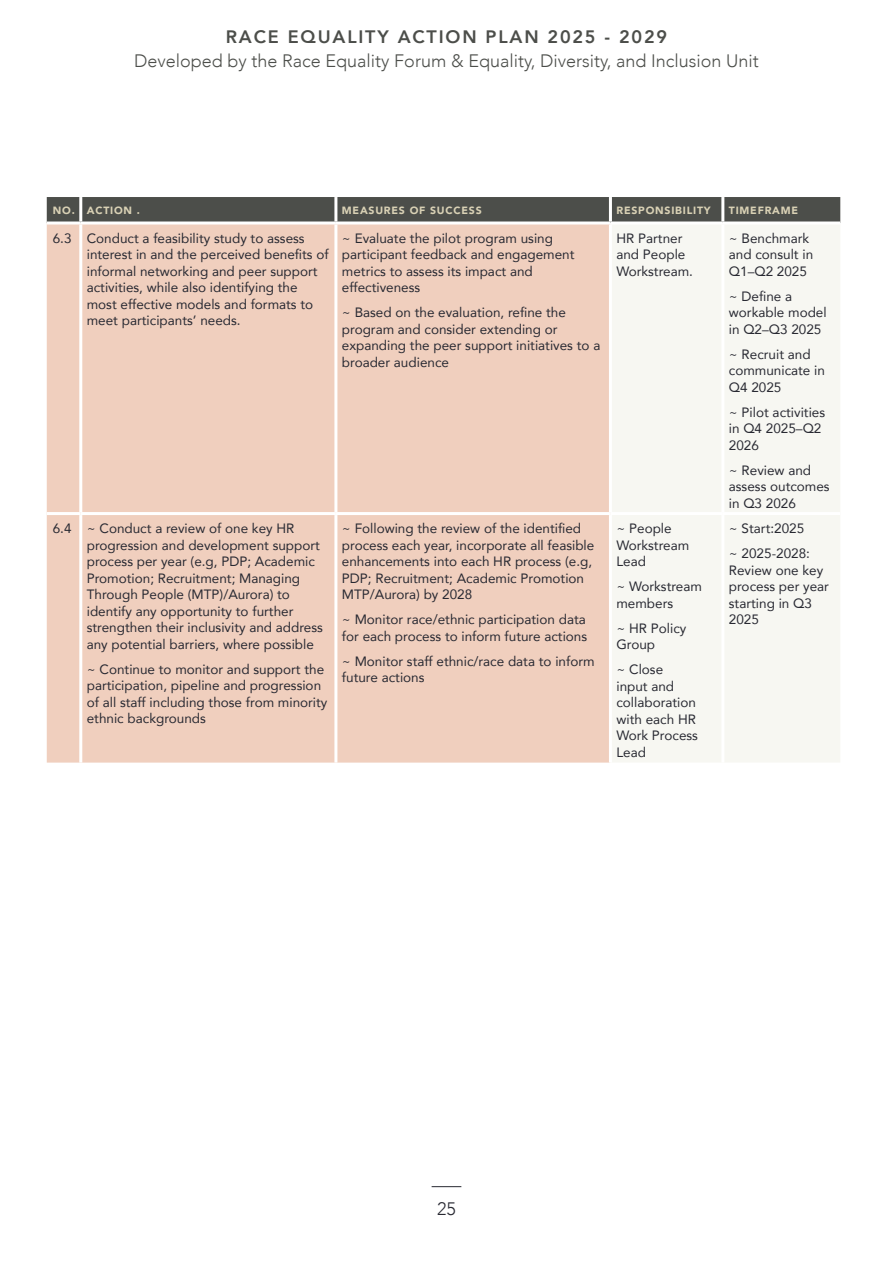
<style>
.page{position:relative;width:893px;height:1263px;background:#fff}
.page>*{position:absolute;margin:0;border:0;box-sizing:border-box;transform-origin:0 0}
.t1{font:300 18px "Avenir";color:#4c4e4a}
.t2{font:800 18px "Avenir";letter-spacing:.1em;color:#4c4e4a}
.t3{font:300 18px "Avenir";color:#282932}
.Body_Copy{font:13.5px/16.5px "Avenir";color:#282932}
.Body_Copy-2{font:900 10.5px "Avenir";letter-spacing:.075em;color:#d9d1b5}
</style>
<div class="page">
<svg style="left:432px;top:1186px;width:29px;height:1px"></svg>
<div style="left:47px;top:197px;width:793px;height:24px;background:#4c4e4a"></div>
<div style="left:47px;top:224px;width:562px;height:539px;background:#f0cfbe"></div>
<div style="left:612px;top:225px;width:228px;height:537px;background:#f7f7f2"></div>
<hr style="left:609px;top:197px;width:3px;height:24px;background:#fff">
<hr style="left:721px;top:197px;width:3px;height:24px;background:#fff">
<hr style="left:721px;top:224px;width:3px;height:288px;background:#fff">
<hr style="left:336px;top:512px;width:274px;height:3px;background:#fff">
<hr style="left:610px;top:512px;width:113px;height:3px;background:#fff">
<hr style="left:723px;top:512px;width:117px;height:3px;background:#fff">
<hr style="left:721px;top:515px;width:3px;height:248px;background:#fff">
<hr style="left:79px;top:197px;width:3px;height:24px;background:#fff">
<hr style="left:334px;top:197px;width:3px;height:24px;background:#fff">
<hr style="left:79px;top:224px;width:3px;height:288px;background:#fff">
<hr style="left:334px;top:224px;width:3px;height:288px;background:#fff">
<hr style="left:47px;top:512px;width:34px;height:3px;background:#fff">
<hr style="left:81px;top:512px;width:255px;height:3px;background:#fff">
<hr style="left:79px;top:515px;width:3px;height:248px;background:#fff">
<hr style="left:334px;top:515px;width:3px;height:248px;background:#fff">
<h1 class="t2" style="left:226px;top:23px;width:443px">RACE EQUALITY ACTION PLAN 2025 - 2029</h1>
<h1 class="t1" style="left:134px;top:50px;width:626px">Developed by the Race Equality Forum &amp; Equality, Diversity, and Inclusion Unit</h1>
<p class="Body_Copy-2" style="left:53px;top:201px;width:23px">NO.</p>
<p class="Body_Copy-2" style="left:87px;top:201px;width:55px">ACTION .</p>
<p class="Body_Copy-2" style="left:342px;top:201px;width:141px">MEASURES OF SUCCESS</p>
<p class="Body_Copy-2" style="left:616px;top:201px;width:96px">RESPONSIBILITY</p>
<p class="Body_Copy-2" style="left:729px;top:201px;width:71px">TIMEFRAME</p>
<p class="Body_Copy" style="left:53px;top:229px;width:20px">6.3</p>
<p class="Body_Copy" style="left:87px;top:229px;width:243px">Conduct a feasibility study to assess interest in and the perceived benefits of informal networking and peer support activities, while also identifying the most effective models and formats to meet participants’ needs.</p>
<p class="Body_Copy" style="left:342px;top:229px;width:234px">~ Evaluate the pilot program using participant feedback and engagement metrics to assess its impact and effectiveness</p>
<p class="Body_Copy" style="left:616px;top:229px;width:78px">HR Partner and People<br>Workstream.</p>
<p class="Body_Copy" style="left:729px;top:229px;width:86px">~ Benchmark and consult in<br>Q1–Q2 2025</p>
<p class="Body_Copy" style="left:729px;top:287px;width:99px">~ Define a workable model in Q2–Q3 2025</p>
<p class="Body_Copy" style="left:729px;top:345px;width:98px">~ Recruit and communicate in<br>Q4 2025</p>
<p class="Body_Copy" style="left:729px;top:403px;width:98px">~ Pilot activities in Q4 2025–Q2<br>2026</p>
<p class="Body_Copy" style="left:729px;top:461px;width:102px">~ Review and assess outcomes in Q3 2026</p>
<p class="Body_Copy" style="left:342px;top:304px;width:260px">~ Based on the evaluation, refine the program and consider extending or expanding the peer support initiatives to a broader audience</p>
<p class="Body_Copy" style="left:53px;top:520px;width:20px">6.4</p>
<p class="Body_Copy" style="left:87px;top:520px;width:238px">~ Conduct a review of one key HR progression and development support process per year (e.g, PDP; Academic Promotion; Recruitment; Managing Through People (MTP)/Aurora) to identify any opportunity to further strengthen their inclusivity and address any potential barriers, where possible</p>
<p class="Body_Copy" style="left:87px;top:660px;width:242px">~ Continue to monitor and support the participation, pipeline and progression of all staff including those from minority ethnic backgrounds</p>
<p class="Body_Copy" style="left:342px;top:520px;width:254px">~ Following the review of the identified process each year, incorporate all feasible enhancements into each HR process (e.g, PDP; Recruitment; Academic Promotion MTP/Aurora) by 2028</p>
<p class="Body_Copy" style="left:342px;top:611px;width:247px">~ Monitor race/ethnic participation data for each process to inform future actions</p>
<p class="Body_Copy" style="left:342px;top:652px;width:254px">~ Monitor staff ethnic/race data to inform future actions</p>
<p class="Body_Copy" style="left:616px;top:520px;width:74px">~ People<br>Workstream<br>Lead</p>
<p class="Body_Copy" style="left:616px;top:578px;width:87px">~ Workstream members</p>
<p class="Body_Copy" style="left:616px;top:619px;width:72px">~ HR Policy<br>Group</p>
<p class="Body_Copy" style="left:616px;top:661px;width:83px">~ Close<br>input and collaboration with each HR<br>Work Process<br>Lead</p>
<p class="Body_Copy" style="left:729px;top:520px;width:77px">~ Start:2025</p>
<p class="Body_Copy" style="left:729px;top:545px;width:102px">~ 2025-2028:<br>Review one key process per year starting in Q3<br>2025</p>
<h1 class="t3" style="left:437px;top:1198px;width:20px">25</h1>
</div>
